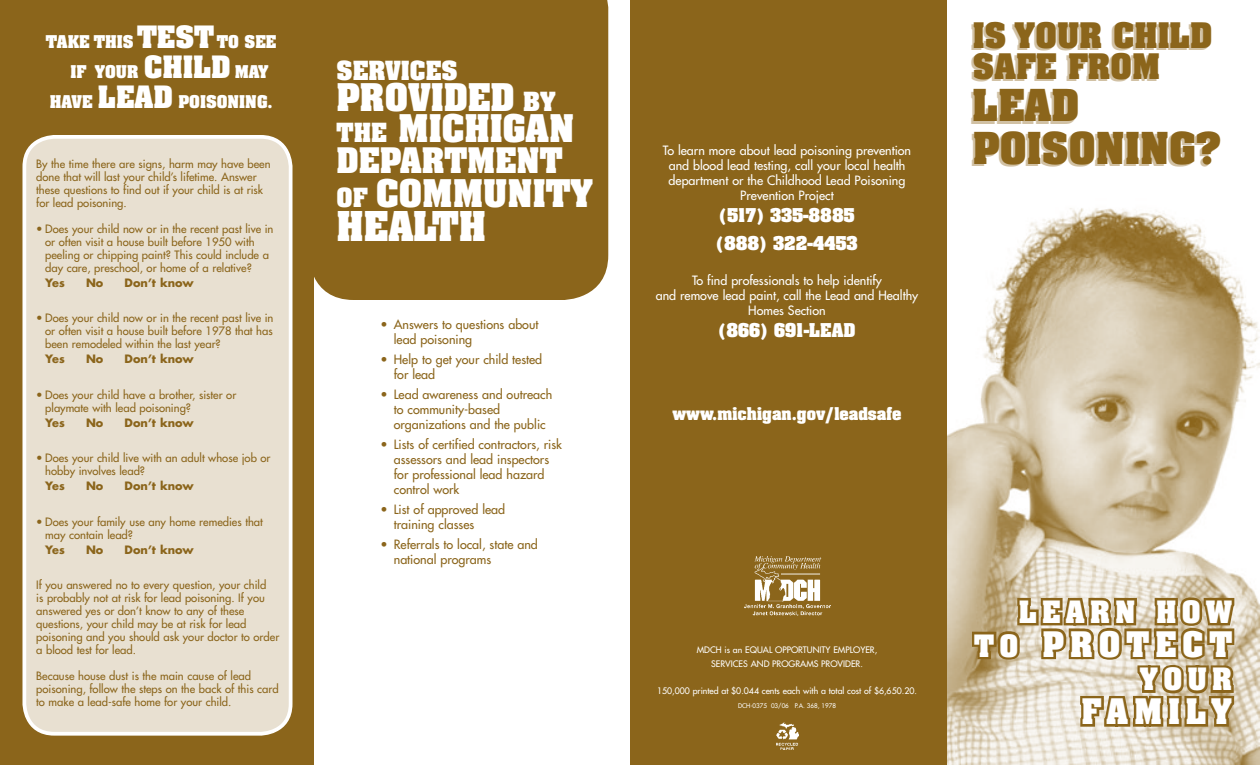
<style>
.page{position:relative;width:1260px;height:765px;background:#fff}
.page>*{position:absolute;margin:0;border:0;box-sizing:border-box;transform-origin:0 0}
.t1{font:700 37.5px "Aachen";color:#8b651b}
.t2{font:700 35px "Aachen";color:#fff}
.t3{font:700 32.5px "Aachen";color:#fff}
.t4{font:700 30px "Aachen";color:#8b651b}
.t5{font:700 30px "Aachen";color:#fff}
.t6{font:700 30px "Aachen";letter-spacing:.2em;color:#fff}
.t7{font:700 30px "Aachen";letter-spacing:.16em;color:#fff}
.t8{font:700 26.25px "Aachen";letter-spacing:.2em;color:#fff}
.t9{font:700 22.5px "Aachen";color:#fff}
.body__text{font:700 16.25px "Aachen";color:#fff}
.t10{font:700 15px/29.9px "Aachen";color:#fff;text-align:right}
.body__text-2{font:12.5px/15px "Futura";color:#8b651b}
.body__text-3{font:12.5px/15px "Futura";color:#fff;text-align:center}
.body__text-4{font:11.25px/13px "Futura";color:#8b651b}
.body__text-5{font:700 11.25px "Futura";color:#8b651b}
.t11{font:8.75px/13.8px "Futura";color:#fff;text-align:center}
.t12{font:6.25px "Futura";color:#fff}
.s1{font-size:26.25px}
.s2{font-size:22.5px}
</style>
<div class="page">
<img style="left:947px;top:208px;width:313px;height:557px">
<div style="left:314px;top:0;width:294px;height:300px;background:#8b651b"></div>
<div style="left:630px;top:0;width:317px;height:765px;background:#8b651b"></div>
<img style="left:776px;top:722px;width:22px;height:27px">
<img style="left:744px;top:556px;width:86px;height:60px">
<div style="left:0;top:0;width:314px;height:765px;background:#8b651b"></div>
<div style="left:22px;top:135px;width:271px;height:599px;background:#e8e0d1"></div>
<svg style="left:969px;top:545px;width:268px;height:205px;background:#c9b896"></svg>
<p class="t10" style="left:46px;top:27px;width:232px">TAKE THIS <span class="s1">TEST</span> TO SEE</p>
<p class="t10" style="left:50px;top:56px;width:224px">IF YOUR <span class="s1">CHILD</span> MAY<br>HAVE <span class="s1">LEAD</span> POISONING.</p>
<p class="body__text-4" style="left:36px;top:157px;width:236px">By the time there are signs, harm may have been done that will last your child’s lifetime. Answer these questions to find out if your child is at risk for lead poisoning.</p>
<p class="body__text-4" style="left:45px;top:222px;width:230px;text-indent:-9px">• Does your child now or in the recent past live in or often visit a house built before 1950 with peeling or chipping paint? This could include a day care, preschool, or home of a relative?</p>
<p class="body__text-5" style="left:45px;top:275px;width:21px">Yes</p>
<p class="body__text-5" style="left:86px;top:275px;width:19px">No</p>
<p class="body__text-5" style="left:125px;top:275px;width:71px">Don’t know</p>
<p class="body__text-4" style="left:45px;top:312px;width:230px;text-align:justify;text-indent:-9px">• Does your child now or in the recent past live in or often visit a house built before 1978 that has been remodeled within the last year?</p>
<p class="body__text-5" style="left:45px;top:352px;width:21px">Yes</p>
<p class="body__text-5" style="left:86px;top:352px;width:19px">No</p>
<p class="body__text-5" style="left:125px;top:352px;width:71px">Don’t know</p>
<p class="body__text-4" style="left:45px;top:388px;width:193px;text-indent:-9px">• Does your child have a brother, sister or playmate with lead poisoning?</p>
<p class="body__text-5" style="left:45px;top:415px;width:21px">Yes</p>
<p class="body__text-5" style="left:86px;top:415px;width:19px">No</p>
<p class="body__text-5" style="left:125px;top:415px;width:71px">Don’t know</p>
<p class="body__text-4" style="left:45px;top:452px;width:227px;text-indent:-9px">• Does your child live with an adult whose job or hobby involves lead?</p>
<p class="body__text-5" style="left:45px;top:479px;width:21px">Yes</p>
<p class="body__text-5" style="left:86px;top:479px;width:19px">No</p>
<p class="body__text-5" style="left:125px;top:479px;width:71px">Don’t know</p>
<p class="body__text-4" style="left:45px;top:515px;width:219px;text-indent:-9px">• Does your family use any home remedies that may contain lead?</p>
<p class="body__text-5" style="left:45px;top:542px;width:21px">Yes</p>
<p class="body__text-5" style="left:86px;top:542px;width:19px">No</p>
<p class="body__text-5" style="left:125px;top:542px;width:71px">Don’t know</p>
<p class="body__text-4" style="left:36px;top:579px;width:245px">If you answered no to every question, your child<br>is probably not at risk for lead poisoning. If you answered yes or don’t know to any of these questions, your child may be at risk for lead poisoning and you should ask your doctor to order a blood test for lead.</p>
<p class="body__text-4" style="left:36px;top:670px;width:244px">Because house dust is the main cause of lead poisoning, follow the steps on the back of this card to make a lead-safe home for your child.</p>
<p class="t9" style="left:337px;top:54px;width:123px">SERVICES</p>
<p class="t3" style="left:337px;top:74px;width:221px">PROVIDED <span class="s2">BY</span></p>
<p class="t3" style="left:337px;top:105px;width:239px"><span class="s2">THE</span> MICHIGAN</p>
<p class="t5" style="left:337px;top:139px;width:228px">DEPARTMENT</p>
<p class="t3" style="left:337px;top:170px;width:258px"><span class="s2">OF</span> COMMUNITY</p>
<p class="t2" style="left:337px;top:201px;width:151px">HEALTH</p>
<p class="body__text-2" style="left:394px;top:317px;width:146px;text-indent:-13px">• Answers to questions about lead poisoning</p>
<p class="body__text-2" style="left:394px;top:352px;width:150px;text-indent:-13px">• Help to get your child tested for lead</p>
<p class="body__text-2" style="left:394px;top:387px;width:160px;text-indent:-13px">• Lead awareness and outreach to community-based organizations and the public</p>
<p class="body__text-2" style="left:394px;top:437px;width:170px;text-indent:-13px">• Lists of certified contractors, risk assessors and lead inspectors for professional lead hazard control work</p>
<p class="body__text-2" style="left:394px;top:502px;width:113px;text-indent:-13px">• List of approved lead training classes</p>
<p class="body__text-2" style="left:394px;top:537px;width:146px;text-indent:-13px">• Referrals to local, state and national programs</p>
<p class="body__text-3" style="left:663px;top:143px;width:250px">To learn more about lead poisoning prevention and blood lead testing, call your local health department or the Childhood Lead Poisoning Prevention Project</p>
<p class="body__text" style="left:720px;top:204px;width:136px">(517) 335-8885</p>
<p class="body__text" style="left:716px;top:231px;width:143px">(888) 322-4453</p>
<p class="body__text-3" style="left:656px;top:273px;width:264px">To find professionals to help identify<br>and remove lead paint, call the Lead and Healthy<br>Homes Section</p>
<p class="body__text" style="left:719px;top:319px;width:138px">(866) 691-LEAD</p>
<p class="t10" style="left:672px;top:398px;width:231px">www.michigan.gov/leadsafe</p>
<p class="t4" style="left:973px;top:13px;width:241px">IS YOUR CHILD</p>
<p class="t4" style="left:973px;top:45px;width:189px">SAFE FROM</p>
<p class="t1" style="left:973px;top:79px;width:108px">LEAD</p>
<p class="t1" style="left:973px;top:121px;width:250px">POISONING?</p>
<p class="t11" style="left:697px;top:643px;width:182px">MDCH is an EQUAL OPPORTUNITY EMPLOYER,<br>SERVICES AND PROGRAMS PROVIDER.</p>
<p class="t11" style="left:657px;top:684px;width:261px">150,000 printed at $0.044 cents each with a total cost of $6,650.20.</p>
<p class="t12" style="left:738px;top:702px;width:100px">DCH-0375 03/06 P.A. 368, 1978</p>
<p class="t8" style="left:1019px;top:593px;width:214px">LEARN HOW</p>
<p class="t6" style="left:974px;top:622px;width:259px"><span class="s1">TO</span> PROTECT</p>
<p class="t8" style="left:1140px;top:660px;width:94px">YOUR</p>
<p class="t7" style="left:1082px;top:690px;width:152px">FAMILY</p>
</div>
